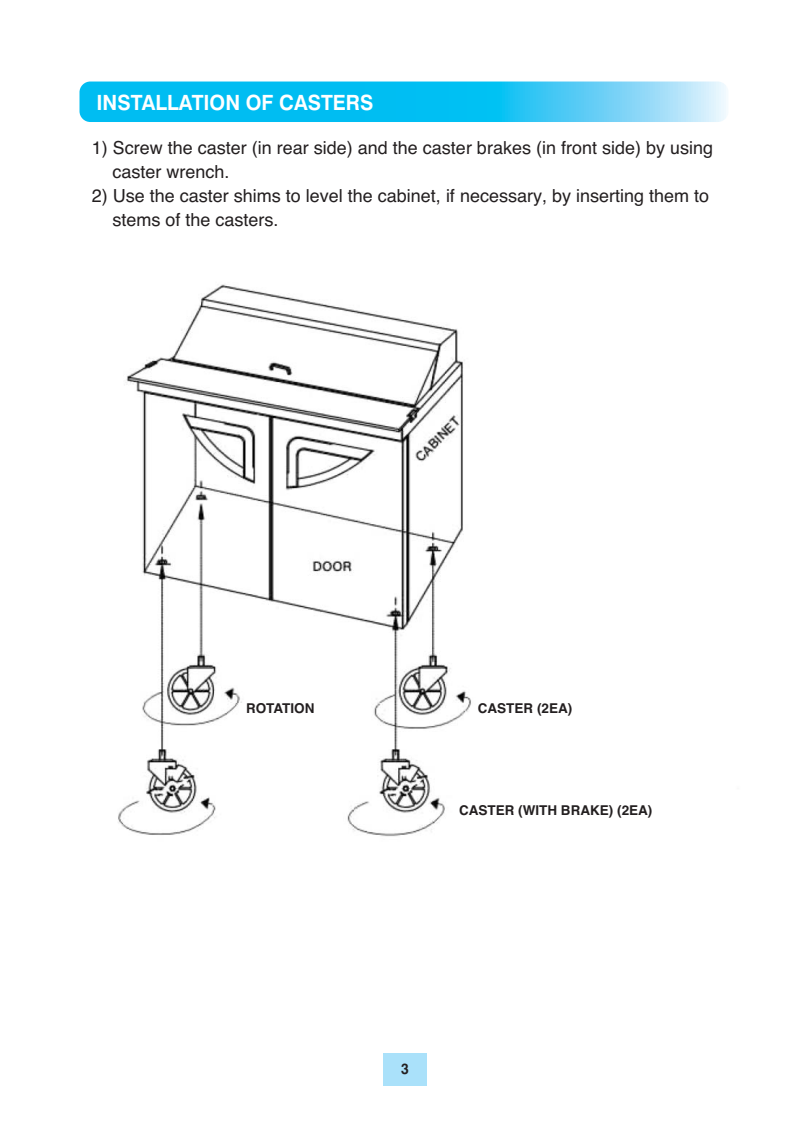
<style>
.page{position:relative;width:810px;height:1134px;background:#fff}
.page>*{position:absolute;margin:0;border:0;box-sizing:border-box;transform-origin:0 0}
.t1{font:700 21px "Swiss 721 BT";color:#fff;scale:.95 1}
.t2{font:18px/24px "Helvetica";color:#231f20}
.t3{font:700 15px "Swiss 721 BT";color:#231f20;scale:.9 1}
.t4{font:700 13.5px "Helvetica";color:#231f20}
</style>
<div class="page">
<div style="left:383px;top:1053px;width:44px;height:33px;background:#aae1fa"></div>
<svg style="left:80px;top:82px;width:648px;height:40px;background:#2ac6f4"></svg>
<img style="left:118px;top:284px;width:353px;height:553px">
<p class="t1" style="left:96px;top:94px;width:293px">INSTALLATION OF CASTERS</p>
<p class="t2" style="left:113px;top:138px;width:602px;text-indent:-21px">1) Screw the caster (in rear side) and the caster brakes (in front side) by using caster wrench.</p>
<p class="t2" style="left:113px;top:186px;width:598px;text-indent:-21px">2) Use the caster shims to level the cabinet, if necessary, by inserting them to stems of the casters.</p>
<p class="t4" style="left:246px;top:703px;width:70px">ROTATION</p>
<p class="t4" style="left:478px;top:703px;width:96px">CASTER (2EA)</p>
<p class="t4" style="left:459px;top:806px;width:195px">CASTER (WITH BRAKE) (2EA)</p>
<p class="t3" style="left:401px;top:1063px;width:10px">3</p>
</div>
